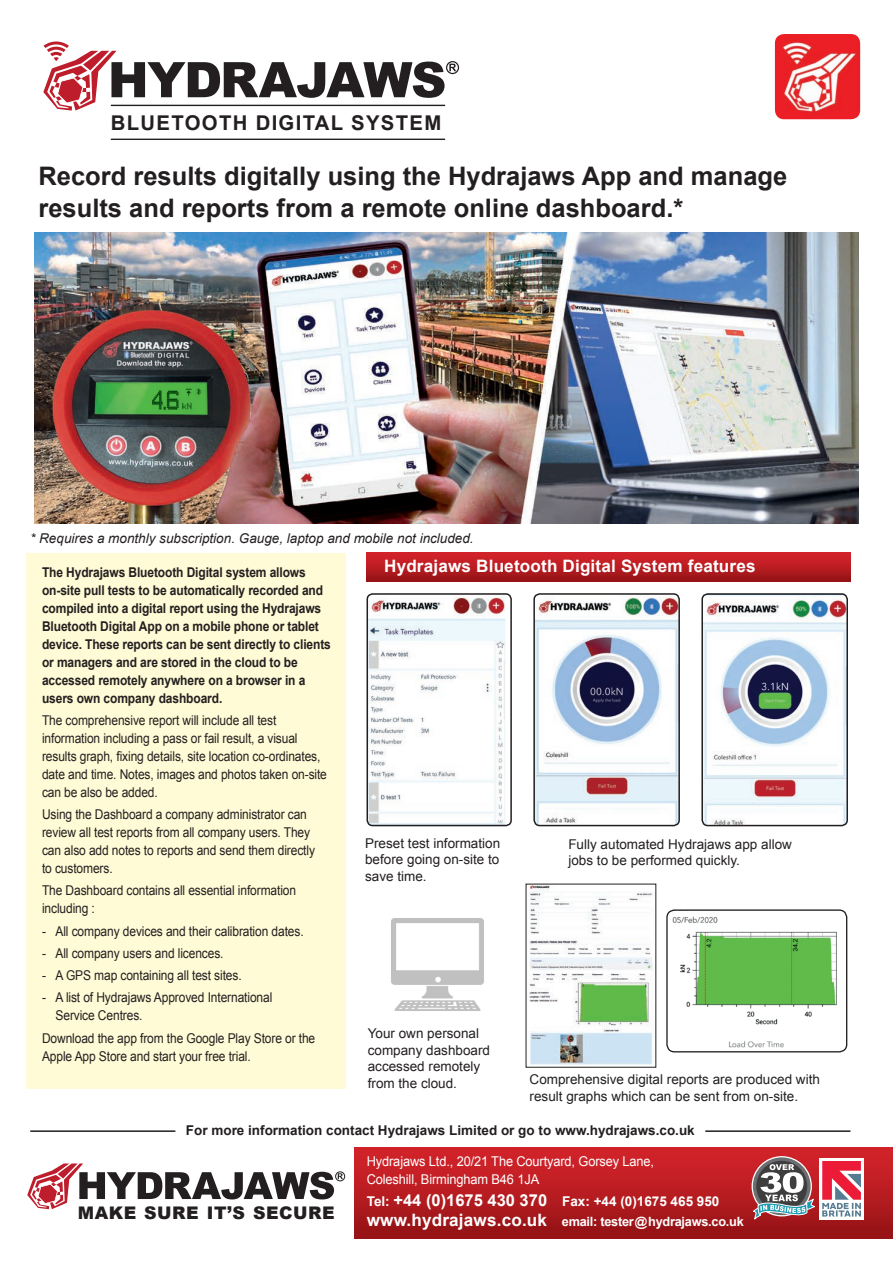
<style>
.page{position:relative;width:893px;height:1263px;background:#fff}
.page>*{position:absolute;margin:0;border:0;box-sizing:border-box;transform-origin:0 0}
.t1{font:700 43.35px "Arial";letter-spacing:.32em;color:#231f20;scale:1.52 1}
.t2{font:700 25.5px/31.5px "Arial";color:#231f20}
.t3{font:700 20.4px "Arial";letter-spacing:.065em;color:#231f20}
.t4{font:900 17.4px "Arial";letter-spacing:.03em;color:#231f20}
.t5{font:700 17.1px "Arial";letter-spacing:.01em;color:#fff}
.t6{font:13.5px/18px "Arial";letter-spacing:-.01em;color:#231f20;scale:.89 1}
.t7{font:700 13.5px/18px "Arial";letter-spacing:-.01em;color:#231f20;scale:.89 1}
.t8{font:13.5px/16.5px "Arial";letter-spacing:-.01em;color:#231f20}
.t9{font:13.5px/18px "Arial";letter-spacing:-.01em;color:#fff;scale:.95 1}
.t10{font:700 13.5px "Arial";letter-spacing:-.01em;color:#231f20}
.t11{font:italic 13.5px "Arial";color:#231f20}
.t12{font:700 13.5px "Arial";color:#fff}
.t13{font:700 12.75px "Arial";letter-spacing:-.02em;color:#fff}
.s1{font-size:16.5px}
.s2{font-size:17.1px}
</style>
<div class="page">
<div style="left:354px;top:1147px;width:539px;height:91px;background:linear-gradient(to bottom,#d8242c,#961316)"></div>
<svg style="left:27px;top:1163px;width:319px;height:47px"></svg>
<svg style="left:747px;top:1154px;width:128px;height:71px"></svg>
<div style="left:27px;top:553px;width:319px;height:536px;background:#fffbd6"></div>
<div style="left:367px;top:553px;width:483px;height:28px;background:linear-gradient(to bottom,#d8252c,#9a1417)"></div>
<hr style="left:30px;top:1130px;width:145px;height:2px;background:#231f20">
<hr style="left:705px;top:1130px;width:145px;height:2px;background:#231f20">
<img style="left:34px;top:233px;width:825px;height:291px">
<hr style="left:111px;top:139px;width:334px;height:1px;background:#231f20">
<div style="left:446px;top:61px;width:13px;height:13px;border:1px solid #231f20;border-radius:50%"></div>
<svg style="left:43px;top:41px;width:413px;height:70px"></svg>
<img style="left:775px;top:34px;width:85px;height:85px">
<img style="left:391px;top:918px;width:93px;height:93px">
<img style="left:367px;top:596px;width:138px;height:229px">
<div style="left:366px;top:593px;width:146px;height:233px;border:2px solid #231f20;border-radius:5px"></div>
<img style="left:534px;top:596px;width:145px;height:229px">
<div style="left:533px;top:593px;width:147px;height:233px;border:2px solid #231f20;border-radius:6px"></div>
<img style="left:704px;top:596px;width:143px;height:229px">
<div style="left:701px;top:593px;width:147px;height:233px;border:2px solid #231f20;border-radius:6px"></div>
<img style="left:667px;top:911px;width:180px;height:141px">
<div style="left:666px;top:909px;width:181px;height:143px;border:1px solid #231f20;border-radius:8px"></div>
<img style="left:529px;top:886px;width:124px;height:179px">
<h3 class="t3" style="left:111px;top:109px;width:332px">BLUETOOTH DIGITAL SYSTEM</h3>
<h2 class="t2" style="left:39px;top:161px;width:750px">Record results digitally using the Hydrajaws App and manage results and reports from a remote online dashboard.*</h2>
<p class="t11" style="left:30px;top:530px;width:445px">* Requires a monthly subscription. Gauge, laptop and mobile not included.</p>
<p class="t5" style="left:384px;top:554px;width:373px">Hydrajaws Bluetooth Digital System features</p>
<p class="t7" style="left:42px;top:563px;width:326px">The Hydrajaws Bluetooth Digital system allows on-site pull tests to be automatically recorded and compiled into a digital report using the Hydrajaws Bluetooth Digital App on a mobile phone or tablet device. These reports can be sent directly to clients or managers and are stored in the cloud to be accessed remotely anywhere on a browser in a users own company dashboard.</p>
<p class="t6" style="left:42px;top:711px;width:322px">The comprehensive report will include all test information including a pass or fail result, a visual results graph, fixing details, site location co-ordinates, date and time. Notes, images and photos taken on-site can be also be added.</p>
<p class="t6" style="left:42px;top:805px;width:308px">Using the Dashboard a company administrator can review all test reports from all company users. They can also add notes to reports and send them directly to customers.</p>
<p class="t6" style="left:42px;top:881px;width:287px">The Dashboard contains all essential information including :</p>
<p class="t6" style="left:42px;top:922px;width:295px">- All company devices and their calibration dates.</p>
<p class="t6" style="left:42px;top:944px;width:205px">- All company users and licences.</p>
<p class="t6" style="left:42px;top:966px;width:226px">- A GPS map containing all test sites.</p>
<p class="t6" style="left:56px;top:988px;width:245px;text-indent:-14px">- A list of Hydrajaws Approved International<br>Service Centres.</p>
<p class="t6" style="left:42px;top:1029px;width:309px">Download the app from the Google Play Store or the<br>Apple App Store and start your free trial.</p>
<h1 class="t1" style="left:96px;top:629px;width:248px">SYSTEM</h1>
<p class="t8" style="left:365px;top:834px;width:137px;text-align:justify">Preset test information before going on-site to save time.</p>
<p class="t8" style="left:568px;top:835px;width:225px">Fully automated Hydrajaws app allow jobs to be performed quickly.</p>
<p class="t8" style="left:368px;top:1025px;width:124px">Your own personal company dashboard accessed remotely from the cloud.</p>
<p class="t8" style="left:530px;top:1071px;width:292px">Comprehensive digital reports are produced with result graphs which can be sent from on-site.</p>
<p class="t10" style="left:186px;top:1121px;width:510px">For more information contact Hydrajaws Limited or go to www.hydrajaws.co.uk</p>
<p class="t4" style="left:78px;top:1200px;width:258px">MAKE SURE IT’S SECURE</p>
<p class="t9" style="left:367px;top:1152px;width:304px">Hydrajaws Ltd., 20/21 The Courtyard, Gorsey Lane,<br>Coleshill, Birmingham B46 1JA</p>
<p class="t12" style="left:367px;top:1192px;width:354px">Tel: <span class="s1">+44 (0)1675 430 370</span> Fax: +44 (0)1675 465 950</p>
<p class="t13" style="left:367px;top:1213px;width:378px"><span class="s2">www.hydrajaws.co.uk</span> email: tester@hydrajaws.co.uk</p>
</div>
